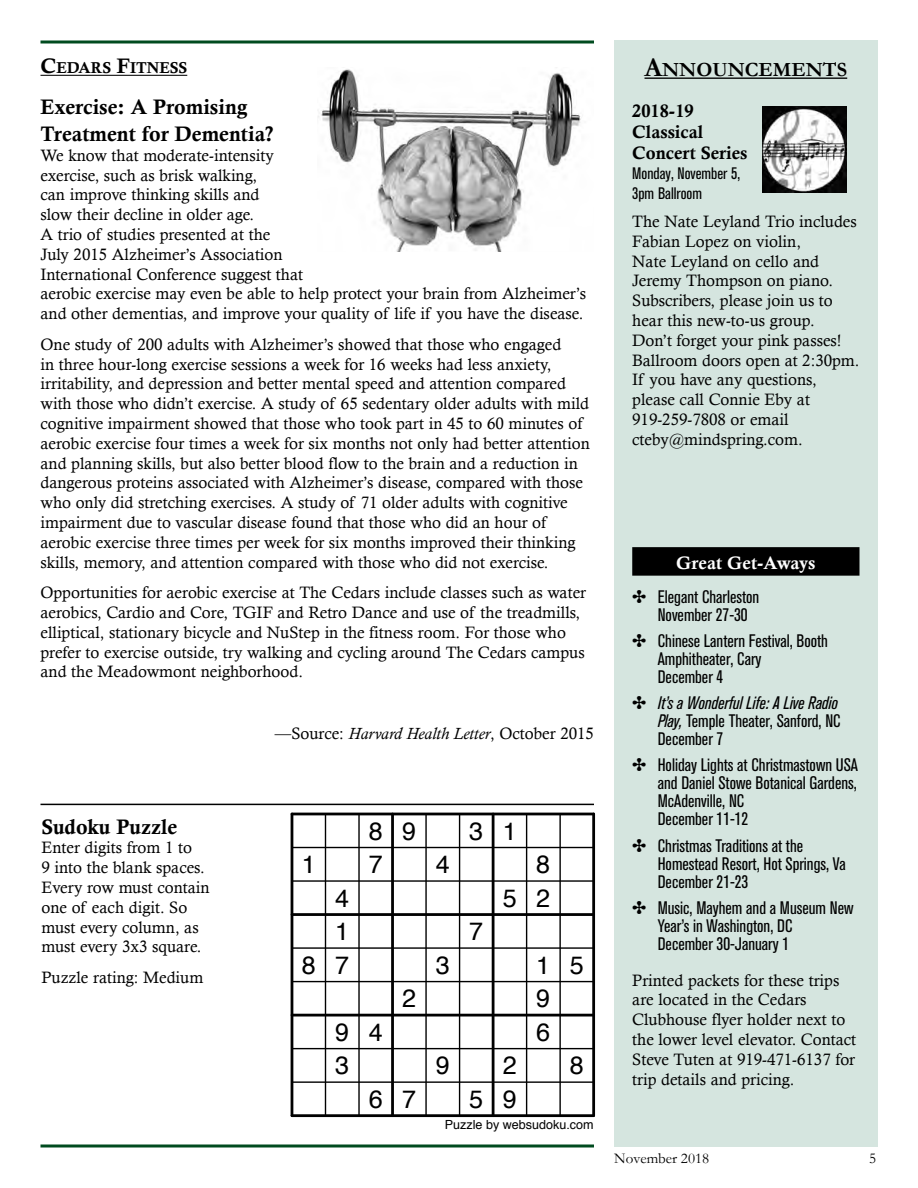
<style>
.page{position:relative;width:918px;height:1188px;background:#fff}
.page>*{position:absolute;margin:0;border:0;box-sizing:border-box;transform-origin:0 0}
.t1{font:25.2px/33.5px "Helvetica";color:#000}
.t2{font:21px/27px "Calis MT Bol";color:#000}
.t3{font:700 20.25px "Garamond";color:#000}
.t4{font:condensed 18px/18px "Akzidenz Grotesk BQ";color:#000}
.t5{font:italic condensed 18px/18px "Akzidenz Grotesk BQ";color:#000}
.t6{font:18px/21px "Calis MT Bol";color:#000}
.t7{font:18px "Calis MT Bol";color:#fff}
.t8{font:16.5px/19.8px "Calisto";color:#000}
.t9{font:condensed 16.5px/19.8px "Akzidenz Grotesk BQ";color:#000}
.t10{font:15.75px "Calis MT Bol";color:#000}
.t11{font:15px "Garamond";color:#000}
.t12{font:12.6px "Helvetica";color:#000}
.s1{font-size:21px}
.s2{font-style:italic}
.s3{font-size:27px}
.s4{font-family:"Monotype Sorts";font-stretch:normal}
.s5{font-family:"Monotype Sorts";font-style:normal;font-stretch:normal}
.s6{font-style:normal}
</style>
<div class="page">
<svg style="left:40px;top:1144px;width:554px;height:4px;background:#3f7756"></svg>
<svg style="left:40px;top:40px;width:554px;height:4px;background:#3f7756"></svg>
<div style="left:614px;top:40px;width:264px;height:1108px;background:#d5e5df"></div>
<hr style="left:645px;top:78px;width:202px;height:1px;background:#000">
<div style="left:632px;top:547px;width:228px;height:29px;background:#000"></div>
<hr style="left:40px;top:75px;width:147px;height:1px;background:#000">
<img style="left:763px;top:106px;width:83px;height:86px">
<img style="left:318px;top:69px;width:263px;height:183px">
<hr style="left:291px;top:814px;width:2px;height:302px;background:#000">
<hr style="left:325px;top:814px;width:1px;height:302px;background:#000">
<hr style="left:358px;top:814px;width:2px;height:302px;background:#000">
<hr style="left:391px;top:814px;width:3px;height:302px;background:#000">
<hr style="left:425px;top:814px;width:2px;height:302px;background:#000">
<hr style="left:459px;top:814px;width:1px;height:302px;background:#000">
<hr style="left:492px;top:814px;width:2px;height:302px;background:#000">
<hr style="left:526px;top:814px;width:1px;height:302px;background:#000">
<hr style="left:559px;top:814px;width:2px;height:302px;background:#000">
<hr style="left:592px;top:814px;width:3px;height:302px;background:#000">
<hr style="left:292px;top:1114px;width:302px;height:3px;background:#000">
<hr style="left:292px;top:1081px;width:302px;height:2px;background:#000">
<hr style="left:292px;top:1048px;width:302px;height:1px;background:#000">
<hr style="left:292px;top:1014px;width:302px;height:3px;background:#000">
<hr style="left:292px;top:981px;width:302px;height:1px;background:#000">
<hr style="left:292px;top:947px;width:302px;height:2px;background:#000">
<hr style="left:292px;top:913px;width:302px;height:3px;background:#000">
<hr style="left:292px;top:880px;width:302px;height:2px;background:#000">
<hr style="left:292px;top:847px;width:302px;height:1px;background:#000">
<hr style="left:292px;top:813px;width:302px;height:2px;background:#000">
<hr style="left:40px;top:804px;width:554px;height:1px;background:#000">
<p class="t10" style="left:40px;top:59px;width:148px"><span class="s1">C</span>EDARS <span class="s1">F</span>ITNESS</p>
<p class="t2" style="left:40px;top:93px;width:235px">Exercise: A Promising<br>Treatment for Dementia?</p>
<p class="t8" style="left:40px;top:145px;width:547px">We know that moderate-intensity<br>exercise, such as brisk walking,<br>can improve thinking skills and<br>slow their decline in older age.<br>A trio of studies presented at the<br>July 2015 Alzheimer’s Association<br>International Conference suggest that<br>aerobic exercise may even be able to help protect your brain from Alzheimer’s and other dementias, and improve your quality of life if you have the disease.</p>
<p class="t8" style="left:40px;top:334px;width:551px">One study of 200 adults with Alzheimer’s showed that those who engaged<br>in three hour-long exercise sessions a week for 16 weeks had less anxiety, irritability, and depression and better mental speed and attention compared with those who didn’t exercise. A study of 65 sedentary older adults with mild cognitive impairment showed that those who took part in 45 to 60 minutes of aerobic exercise four times a week for six months not only had better attention and planning skills, but also better blood flow to the brain and a reduction in dangerous proteins associated with Alzheimer’s disease, compared with those who only did stretching exercises. A study of 71 older adults with cognitive impairment due to vascular disease found that those who did an hour of aerobic exercise three times per week for six months improved their thinking skills, memory, and attention compared with those who did not exercise.</p>
<p class="t8" style="left:40px;top:582px;width:547px">Opportunities for aerobic exercise at The Cedars include classes such as water aerobics, Cardio and Core, TGIF and Retro Dance and use of the treadmills, elliptical, stationary bicycle and NuStep in the fitness room. For those who prefer to exercise outside, try walking and cycling around The Cedars campus and the Meadowmont neighborhood.</p>
<p class="t2" style="left:41px;top:813px;width:138px">Sudoku Puzzle</p>
<p class="t8" style="left:41px;top:838px;width:170px">Enter digits from 1 to<br>9 into the blank spaces.<br>Every row must contain one of each digit. So must every column, as must every 3x3 square.</p>
<p class="t8" style="left:41px;top:967px;width:163px">Puzzle rating: Medium</p>
<p class="t8" style="left:275px;top:723px;width:321px">—Source: <span class="s2">Harvard Health Letter</span>, October 2015</p>
<h1 class="t1" style="left:302px;top:848px;width:15px">1</h1>
<h1 class="t1" style="left:302px;top:949px;width:15px">8</h1>
<h1 class="t1" style="left:335px;top:882px;width:15px;text-align:justify">4<br>1<br>7</h1>
<h1 class="t1" style="left:335px;top:1016px;width:15px">9<br>3</h1>
<h1 class="t1" style="left:369px;top:815px;width:15px">8<br>7</h1>
<h1 class="t1" style="left:369px;top:1016px;width:15px">4</h1>
<h1 class="t1" style="left:369px;top:1083px;width:15px">6</h1>
<h1 class="t1" style="left:402px;top:815px;width:15px">9</h1>
<h1 class="t1" style="left:402px;top:983px;width:15px">2</h1>
<h1 class="t1" style="left:402px;top:1083px;width:15px">7</h1>
<h1 class="t1" style="left:469px;top:815px;width:15px">3</h1>
<h1 class="t1" style="left:503px;top:815px;width:15px">1</h1>
<h1 class="t1" style="left:436px;top:848px;width:15px">4</h1>
<h1 class="t1" style="left:503px;top:882px;width:15px">5</h1>
<h1 class="t1" style="left:536px;top:849px;width:15px">8<br>2</h1>
<h1 class="t1" style="left:469px;top:916px;width:15px">7</h1>
<h1 class="t1" style="left:436px;top:949px;width:15px">3</h1>
<h1 class="t1" style="left:436px;top:1050px;width:15px">9</h1>
<h1 class="t1" style="left:469px;top:1083px;width:15px">5</h1>
<h1 class="t1" style="left:503px;top:1050px;width:15px">2<br>9</h1>
<h1 class="t1" style="left:536px;top:949px;width:15px;text-align:justify">1<br>9<br>6</h1>
<h1 class="t1" style="left:570px;top:949px;width:15px">5</h1>
<h1 class="t1" style="left:570px;top:1050px;width:15px">8</h1>
<p class="t12" style="left:445px;top:1114px;width:150px">Puzzle by websudoku.com</p>
<p class="t3" style="left:645px;top:58px;width:204px"><span class="s3">A</span>NNOUNCEMENTS</p>
<p class="t6" style="left:632px;top:101px;width:117px">2018-19<br>Classical<br>Concert Series</p>
<p class="t9" style="left:632px;top:164px;width:109px">Monday, November 5,<br>3pm Ballroom</p>
<p class="t8" style="left:632px;top:211px;width:229px">The Nate Leyland Trio includes<br>Fabian Lopez on violin,<br>Nate Leyland on cello and<br>Jeremy Thompson on piano.<br>Subscribers, please join us to hear this new-to-us group.<br>Don’t forget your pink passes!<br>Ballroom doors open at 2:30pm.<br>If you have any questions, please call Connie Eby at<br>919-259-7808 or email cteby@mindspring.com.</p>
<p class="t7" style="left:676px;top:552px;width:141px">Great Get-Aways</p>
<p class="t4" style="left:658px;top:588px;width:103px;text-indent:-26px"><span class="s4">'</span> Elegant Charleston<br>November 27-30</p>
<p class="t4" style="left:658px;top:632px;width:172px;text-indent:-26px"><span class="s4">'</span> Chinese Lantern Festival, Booth<br>Amphitheater, Cary<br>December 4</p>
<p class="t5" style="left:658px;top:694px;width:185px;text-indent:-26px"><span class="s5">'</span> It’s a Wonderful Life: A Live Radio<br>Play, <span class="s6">Temple Theater, Sanford, NC<br>December 7</span></p>
<p class="t4" style="left:658px;top:756px;width:202px;text-indent:-26px"><span class="s4">'</span> Holiday Lights at Christmastown USA and Daniel Stowe Botanical Gardens,<br>McAdenville, NC<br>December 11-12</p>
<p class="t4" style="left:658px;top:837px;width:190px;text-indent:-26px"><span class="s4">'</span> Christmas Traditions at the<br>Homestead Resort, Hot Springs, Va<br>December 21-23</p>
<p class="t4" style="left:658px;top:899px;width:197px;text-indent:-26px"><span class="s4">'</span> Music, Mayhem and a Museum New<br>Year’s in Washington, DC<br>December 30-January 1</p>
<p class="t8" style="left:632px;top:970px;width:226px">Printed packets for these trips are located in the Cedars<br>Clubhouse flyer holder next to the lower level elevator. Contact<br>Steve Tuten at 919-471-6137 for trip details and pricing.</p>
<p class="t11" style="left:614px;top:1149px;width:96px">November 2018</p>
<p class="t11" style="left:869px;top:1149px;width:9px">5</p>
</div>
